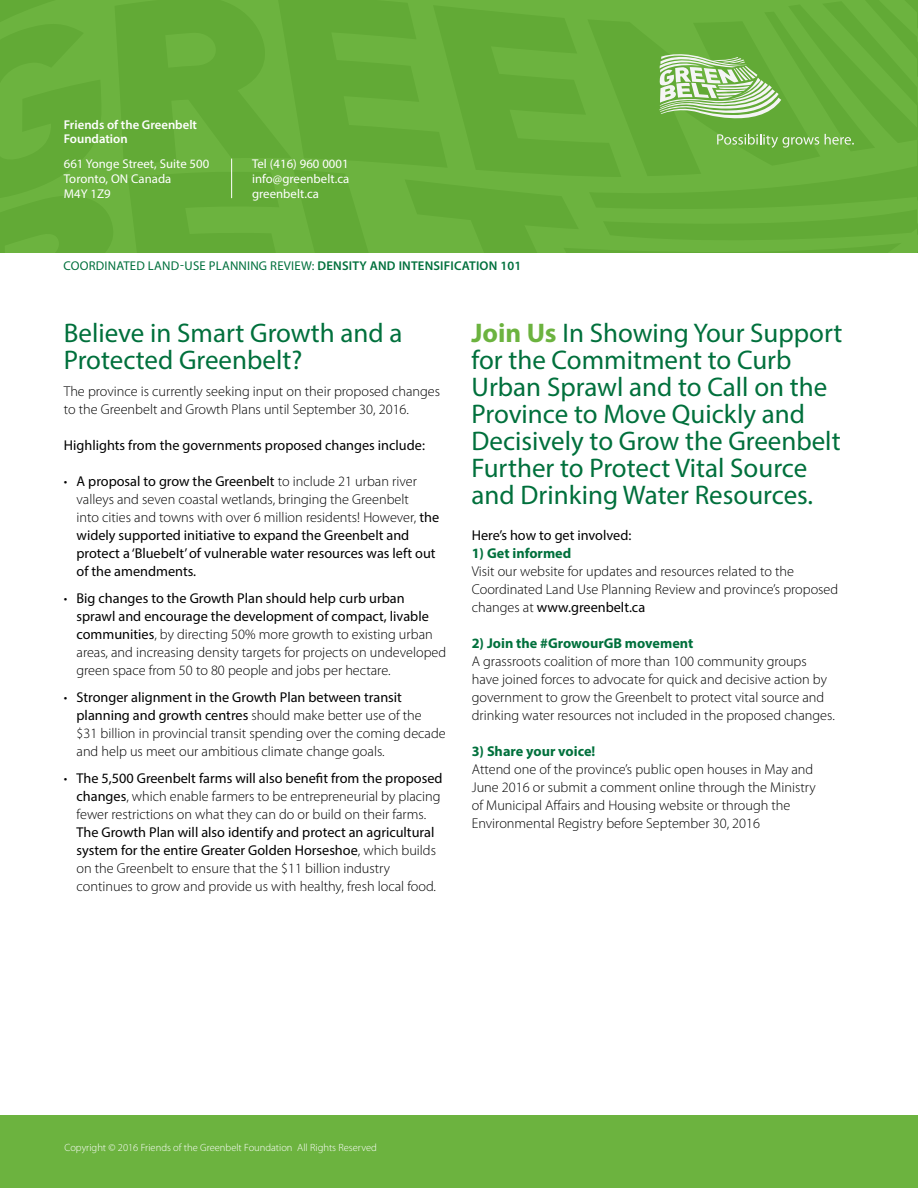
<style>
.page{position:relative;width:918px;height:1188px;background:#fff}
.page>*{position:absolute;margin:0;border:0;box-sizing:border-box;transform-origin:0 0}
.t1{font:27px/27px "Myriad Pro";color:#00703c}
.t2{font:300 14.25px/18px "Myriad Pro";color:#000}
.t3{font:14.25px/18px "Myriad Pro";color:#000}
.t4{font:700 14.25px "Myriad Pro";color:#00703c}
.t5{font:12.75px/15px "Myriad Pro";letter-spacing:.005em;color:#fff}
.t6{font:12.75px "Myriad Pro";letter-spacing:.015em;color:#00703c}
.t7{font:600 12.75px/14.2px "Myriad Pro";color:#fff}
.t8{font:300 10.5px "Myriad Pro";color:#fff}
.s1{font-weight:600}
.s2{font-weight:300}
.s3{font-weight:400}
.s4{font-weight:700;color:#6cb33f}
</style>
<div class="page">
<div style="left:0;top:1116px;width:918px;height:72px;background:#6cb33f"></div>
<svg style="left:0;top:0;width:918px;height:252px;background:#68af3d"></svg>
<hr style="left:231px;top:159px;width:1px;height:39px;background:#fff">
<p class="t7" style="left:64px;top:118px;width:135px">Friends of the Greenbelt<br>Foundation</p>
<p class="t5" style="left:64px;top:156px;width:147px">661 Yonge Street, Suite 500<br>Toronto, ON Canada<br>M4Y 1Z9</p>
<p class="t5" style="left:252px;top:156px;width:99px;text-align:justify">Tel (416) 960 0001 info@greenbelt.ca greenbelt.ca</p>
<p class="t6" style="left:64px;top:258px;width:459px">COORDINATED LAND-USE PLANNING REVIEW: <span class="s1">DENSITY AND INTENSIFICATION 101</span></p>
<h1 class="t1" style="left:64px;top:319px;width:340px">Believe in Smart Growth and a<br>Protected Greenbelt?</h1>
<p class="t2" style="left:64px;top:382px;width:378px">The province is currently seeking input on their proposed changes to the Greenbelt and Growth Plans until September 30, 2016.</p>
<p class="t3" style="left:64px;top:436px;width:363px">Highlights from the governments proposed changes include:</p>
<p class="t3" style="left:77px;top:472px;width:364px;text-indent:-13px"><span class="s2">•</span> A proposal to grow the Greenbelt <span class="s2">to include 21 urban river valleys and seven coastal wetlands, bringing the Greenbelt<br>into cities and towns with over 6 million residents! However,</span> the widely supported initiative to expand the Greenbelt and protect a ‘Bluebelt’ of vulnerable water resources was left out of the amendments.</p>
<p class="t2" style="left:77px;top:589px;width:371px;text-indent:-13px">• <span class="s3">Big changes to the Growth Plan should help curb urban sprawl and encourage the development of compact, livable communities</span>, by directing 50% more growth to existing urban areas, and increasing density targets for projects on undeveloped green space from 50 to 80 people and jobs per hectare.</p>
<p class="t2" style="left:77px;top:688px;width:371px;text-indent:-13px">• <span class="s3">Stronger alignment in the Growth Plan between transit planning and growth centres</span> should make better use of the $31 billion in provincial transit spending over the coming decade and help us meet our ambitious climate change goals.</p>
<p class="t2" style="left:77px;top:769px;width:367px;text-indent:-13px">• <span class="s3">The 5,500 Greenbelt farms will also benefit from the proposed changes</span>, which enable farmers to be entrepreneurial by placing fewer restrictions on what they can do or build on their farms.</p>
<p class="t2" style="left:77px;top:823px;width:361px"><span class="s3">The Growth Plan will also identify and protect an agricultural system for the entire Greater Golden Horseshoe</span>, which builds on the Greenbelt to ensure that the $11 billion industry continues to grow and provide us with healthy, fresh local food.</p>
<h1 class="t1" style="left:472px;top:319px;width:372px"><span class="s4">Join Us</span> In Showing Your Support for the Commitment to Curb<br>Urban Sprawl and to Call on the<br>Province to Move Quickly and<br>Decisively to Grow the Greenbelt<br>Further to Protect Vital Source and Drinking Water Resources.</h1>
<p class="t3" style="left:472px;top:526px;width:161px">Here’s how to get involved:</p>
<p class="t4" style="left:472px;top:544px;width:101px">1) Get informed</p>
<p class="t2" style="left:472px;top:562px;width:368px">Visit our website for updates and resources related to the<br>Coordinated Land Use Planning Review and province’s proposed changes at <span class="s3">www.greenbelt.ca</span></p>
<p class="t4" style="left:472px;top:634px;width:223px">2) Join the #GrowourGB movement</p>
<p class="t2" style="left:472px;top:652px;width:365px">A grassroots coalition of more than 100 community groups have joined forces to advocate for quick and decisive action by government to grow the Greenbelt to protect vital source and drinking water resources not included in the proposed changes.</p>
<p class="t4" style="left:472px;top:742px;width:125px">3) Share your voice!</p>
<p class="t2" style="left:472px;top:760px;width:346px">Attend one of the province’s public open houses in May and June 2016 or submit a comment online through the Ministry of Municipal Affairs and Housing website or through the Environmental Registry before September 30, 2016</p>
<p class="t8" style="left:64px;top:1142px;width:314px">Copyright © 2016 Friends of the Greenbelt Foundation All Rights Reserved</p>
</div>
